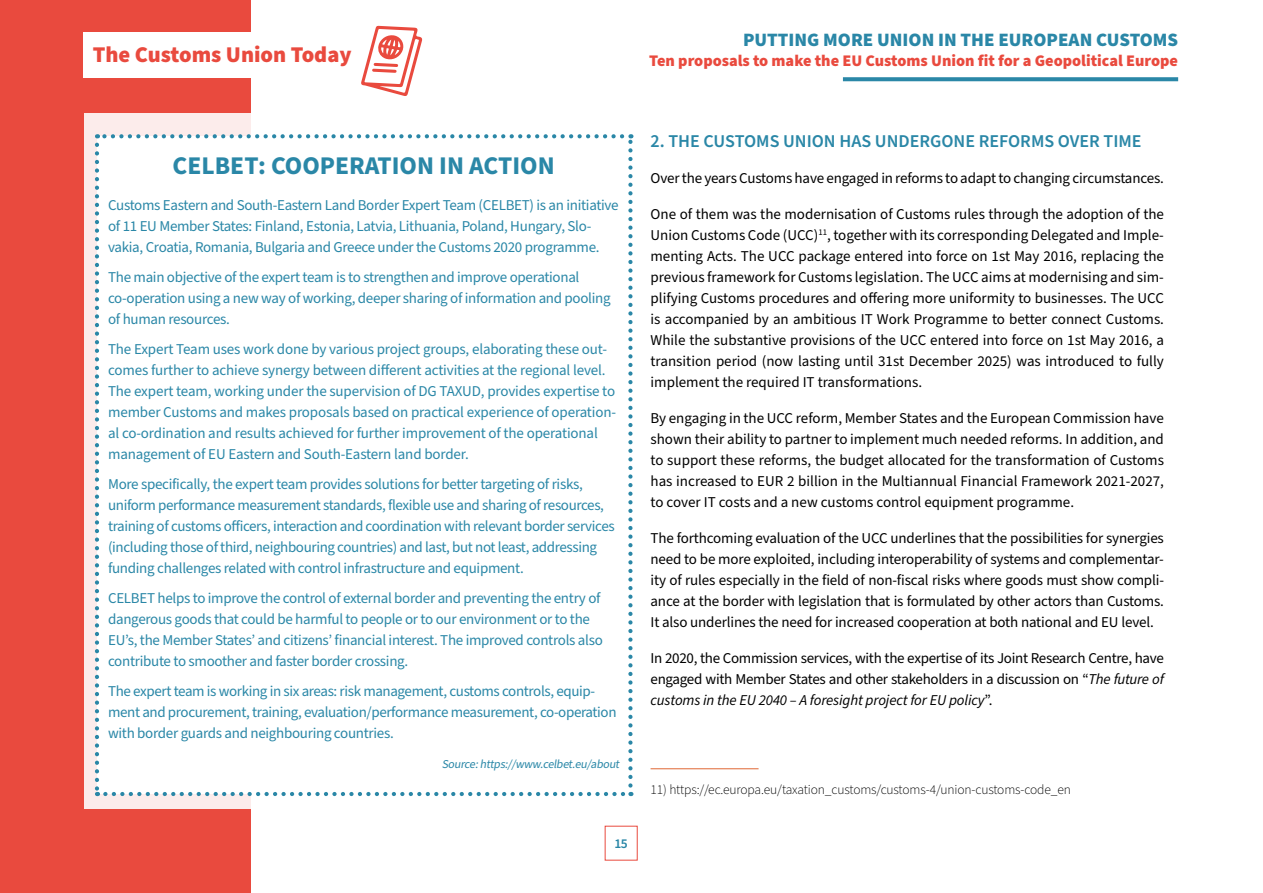
<style>
.page{position:relative;width:1263px;height:893px;background:#fff}
.page>*{position:absolute;margin:0;border:0;box-sizing:border-box;transform-origin:0 0}
.t1{font:700 25.5px "Source Sans Pro";color:#2a87a7}
.t2{font:900 22.5px "Source Sans Pro";color:#e94a3e}
.t3{font:900 18.9px "Source Sans Pro";color:#2a87a7}
.t4{font:600 18px "Source Sans Pro";color:#2a87a7}
.t5{font:900 16.2px "Source Sans Pro";color:#e94a3e}
.t6{font:15px/21px "Source Sans Pro";letter-spacing:-.02em;color:#2a87a7}
.t7{font:15px/21px "Source Sans Pro";letter-spacing:-.01em;color:#000;text-align:justify}
.t8{font:300 13.5px "Source Sans Pro";letter-spacing:-.01em;color:#000}
.t9{font:600 13.5px "Source Sans Pro";color:#2a87a7}
.t10{font:italic 12px "Source Sans Pro";color:#2a87a7}
.s1{font-style:italic}
</style>
<div class="page">
<div style="left:0;top:0;width:250px;height:893px;background:#e94a3e"></div>
<svg style="left:843px;top:77px;width:335px;height:4px"></svg>
<div style="left:84px;top:32px;width:366px;height:45px;background:#fff"></div>
<svg style="left:361px;top:26px;width:61px;height:70px"></svg>
<div style="left:84px;top:113px;width:1095px;height:696px;background:#fff"></div>
<hr style="left:650px;top:768px;width:108px;height:1px;background:#df6734">
<svg style="left:95px;top:145px;width:4px;height:651px"></svg>
<svg style="left:105px;top:792px;width:526px;height:4px"></svg>
<svg style="left:628px;top:134px;width:4px;height:652px"></svg>
<svg style="left:97px;top:134px;width:525px;height:4px"></svg>
<p class="t3" style="left:743px;top:26px;width:437px">PUTTING MORE UNION IN THE EUROPEAN CUSTOMS</p>
<h2 class="t2" style="left:93px;top:39px;width:260px">The Customs Union Today</h2>
<p class="t5" style="left:649px;top:49px;width:530px">Ten proposals to make the EU Customs Union fit for a Geopolitical Europe</p>
<h1 class="t1" style="left:173px;top:148px;width:384px">CELBET: COOPERATION IN ACTION</h1>
<p class="t6" style="left:108px;top:195px;width:512px">Customs Eastern and South-Eastern Land Border Expert Team (CELBET) is an initiative of 11 EU Member States: Finland, Estonia, Latvia, Lithuania, Poland, Hungary, Slo&shy;vakia, Croatia, Romania, Bulgaria and Greece under the Customs 2020 programme.</p>
<p class="t6" style="left:108px;top:267px;width:504px">The main objective of the expert team is to strengthen and improve operational co-operation using a new way of working, deeper sharing of information and pooling of human resources.</p>
<p class="t6" style="left:108px;top:339px;width:510px">The Expert Team uses work done by various project groups, elaborating these out&shy;comes further to achieve synergy between different activities at the regional level.<br>The expert team, working under the supervision of DG TAXUD, provides expertise to member Customs and makes proposals based on practical experience of operation&shy;al co-ordination and results achieved for further improvement of the operational management of EU Eastern and South-Eastern land border.</p>
<p class="t6" style="left:108px;top:474px;width:508px">More specifically, the expert team provides solutions for better targeting of risks, uniform performance measurement standards, flexible use and sharing of resources, training of customs officers, interaction and coordination with relevant border services (including those of third, neighbouring countries) and last, but not least, addressing funding challenges related with control infrastructure and equipment.</p>
<p class="t6" style="left:108px;top:588px;width:496px">CELBET helps to improve the control of external border and preventing the entry of dangerous goods that could be harmful to people or to our environment or to the EU’s, the Member States’ and citizens’ financial interest. The improved controls also contribute to smoother and faster border crossing.</p>
<p class="t6" style="left:108px;top:681px;width:510px">The expert team is working in six areas: risk management, customs controls, equip&shy;ment and procurement, training, evaluation/performance measurement, co-operation with border guards and neighbouring countries.</p>
<p class="t10" style="left:442px;top:756px;width:182px">Source:https://www.celbet.eu/about</p>
<p class="t9" style="left:614px;top:834px;width:15px">15</p>
<p class="t4" style="left:650px;top:129px;width:492px">2. THE CUSTOMS UNION HAS UNDERGONE REFORMS OVER TIME</p>
<p class="t7" style="left:650px;top:168px;width:515px">Over the years Customs have engaged in reforms to adapt to changing circumstances.</p>
<p class="t7" style="left:650px;top:204px;width:515px">One of them was the modernisation of Customs rules through the adoption of the Union Customs Code (UCC)<sup>11</sup>, together with its corresponding Delegated and Imple&shy;menting Acts. The UCC package entered into force on 1st May 2016, replacing the previous framework for Customs legislation. The UCC aims at modernising and sim&shy;plifying Customs procedures and offering more uniformity to businesses. The UCC is accompanied by an ambitious IT Work Programme to better connect Customs.<br>While the substantive provisions of the UCC entered into force on 1st May 2016, a transition period (now lasting until 31st December 2025) was introduced to fully implement the required IT transformations.</p>
<p class="t7" style="left:650px;top:408px;width:515px">By engaging in the UCC reform, Member States and the European Commission have shown their ability to partner to implement much needed reforms. In addition, and to support these reforms, the budget allocated for the transformation of Customs has increased to EUR 2 billion in the Multiannual Financial Framework 2021-2027, to cover IT costs and a new customs control equipment programme.</p>
<p class="t7" style="left:650px;top:528px;width:515px">The forthcoming evaluation of the UCC underlines that the possibilities for synergies need to be more exploited, including interoperability of systems and complementar&shy;ity of rules especially in the field of non-fiscal risks where goods must show compli&shy;ance at the border with legislation that is formulated by other actors than Customs.<br>It also underlines the need for increased cooperation at both national and EU level.</p>
<p class="t7" style="left:650px;top:648px;width:515px">In 2020, the Commission services, with the expertise of its Joint Research Centre, have engaged with Member States and other stakeholders in a discussion on “<span class="s1">The future of customs in the EU 2040 – A foresight project for EU policy</span>”.</p>
<p class="t8" style="left:650px;top:780px;width:422px">11) https://ec.europa.eu/taxation_customs/customs-4/union-customs-code_en</p>
</div>
